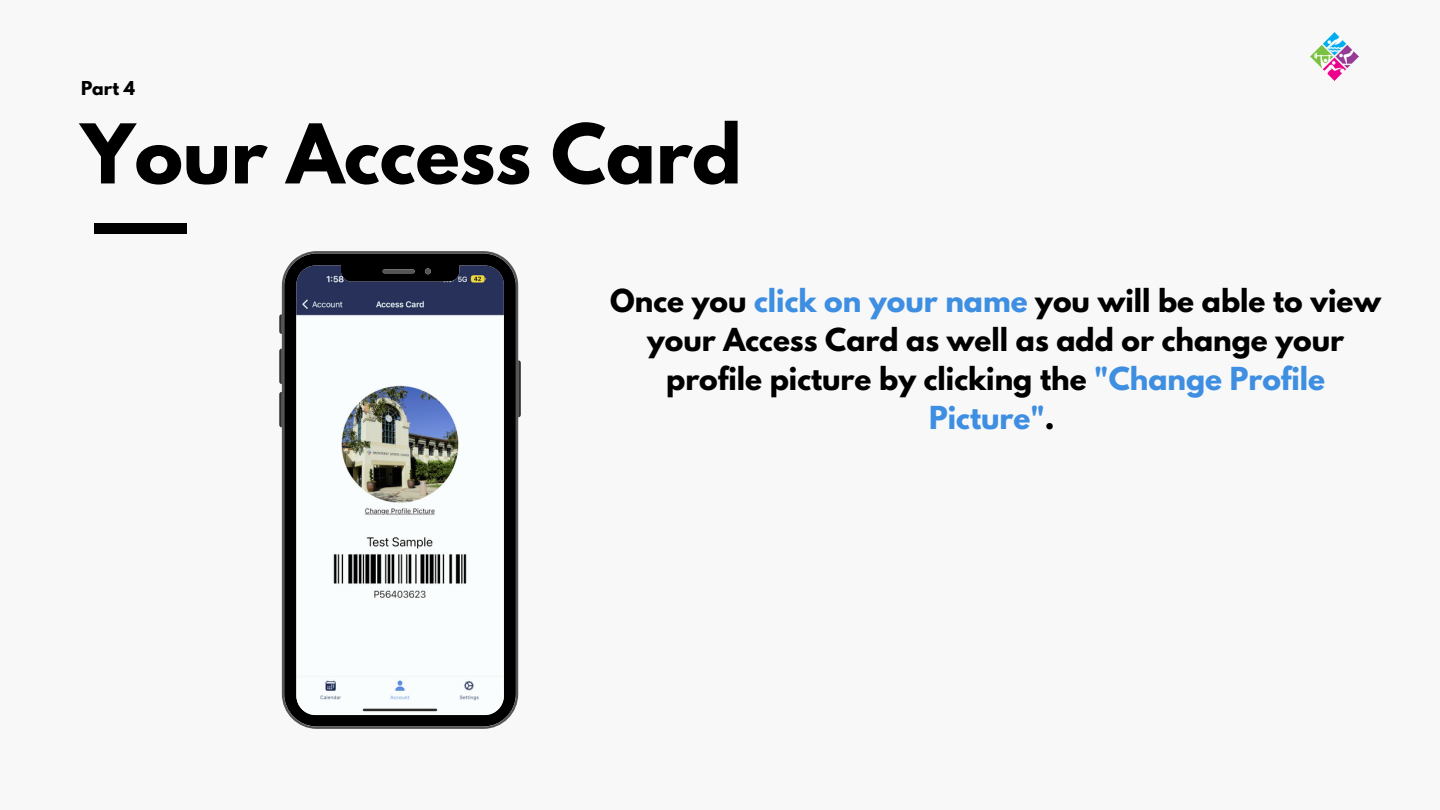
<style>
.page{position:relative;width:1440px;height:810px;background:#f8f8f8}
.page>*{position:absolute;margin:0;border:0;box-sizing:border-box;transform-origin:0 0}
.t1{font:700 72.9px "League Spartan";color:#000}
.t2{font:700 28.1px/39px "League Spartan";color:#000;text-align:center}
.t3{font:700 17px "League Spartan";color:#000}
.s1{color:#3e8ee1}
</style>
<div class="page">
<div style="left:95px;top:224px;width:92px;height:10px;background:#000"></div>
<svg style="left:279px;top:314px;width:3px;height:20px"></svg>
<svg style="left:279px;top:349px;width:3px;height:35px"></svg>
<svg style="left:279px;top:392px;width:3px;height:35px"></svg>
<svg style="left:518px;top:360px;width:2px;height:57px"></svg>
<svg style="left:282px;top:251px;width:236px;height:478px"></svg>
<img style="left:1311px;top:33px;width:48px;height:48px">
<p class="t3" style="left:81px;top:80px;width:56px">Part 4</p>
<h1 class="t1" style="left:81px;top:118px;width:662px">Your Access Card</h1>
<p class="t2" style="left:610px;top:285px;width:772px">Once you <span class="s1">click on your name</span> you will be able to view your Access Card as well as add or change your profile picture by clicking the <span class="s1">"Change Profile Picture"</span>.</p>
</div>
